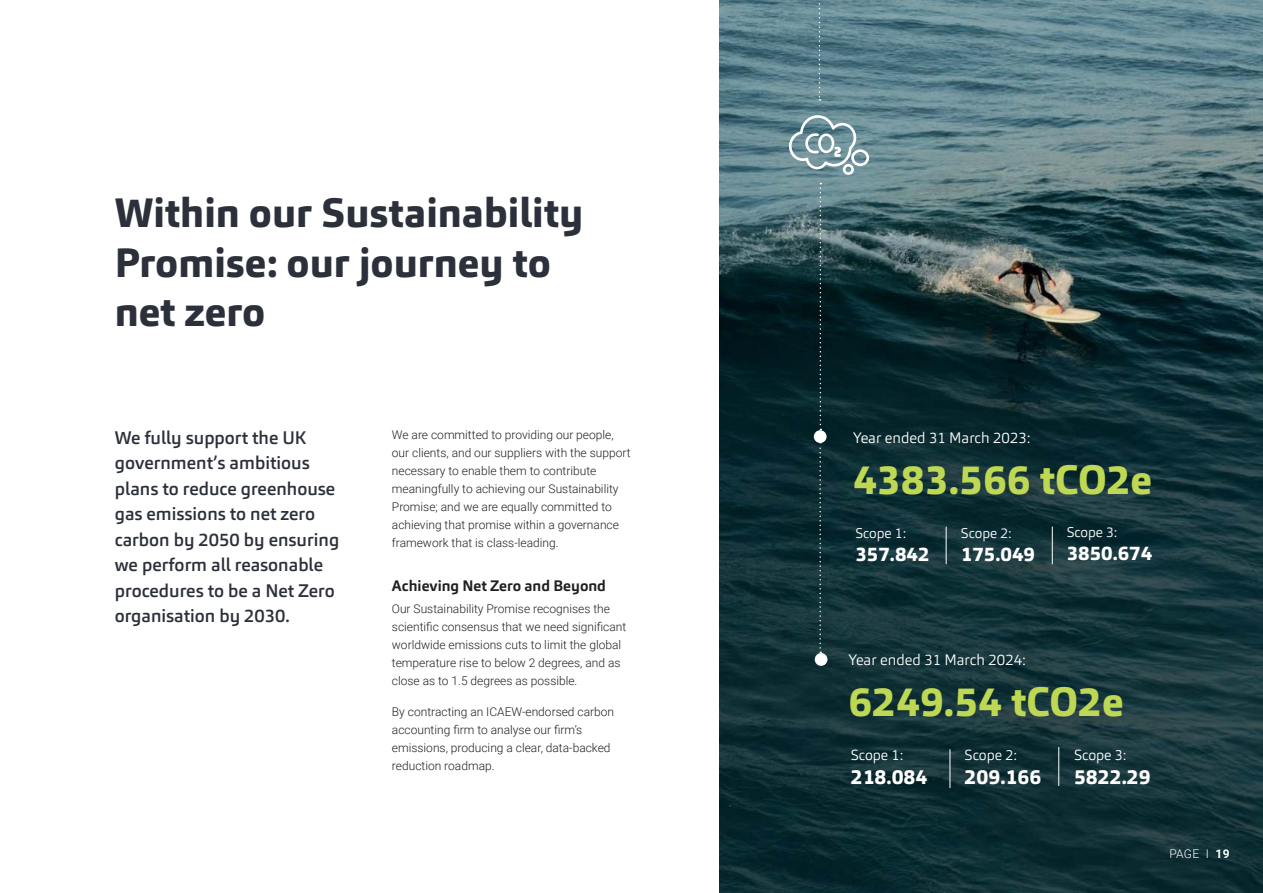
<style>
.page{position:relative;width:1263px;height:893px;background:#fff}
.page>*{position:absolute;margin:0;border:0;box-sizing:border-box;transform-origin:0 0}
.t1{font:800 40.5px/49.5px "Carnac";color:#2b303a}
.t2{font:800 40.5px "Carnac";color:#bfd854}
.t3{font:800 20.25px "Carnac";color:#fff}
.t4{font:800 19.5px "Carnac";color:#fff}
.t5{font:500 18px/25.5px "Carnac";color:#2b303a}
.t6{font:300 15px "Carnac";color:#fff}
.t7{font:700 15px "Carnac";color:#221f1f}
.t8{font:300 14.4px "Carnac";color:#fff}
.t9{font:300 13.95px "Carnac";color:#fff}
.t10{font:300 12px/18px "Roboto";color:#221f1f}
.t11{font:300 12px "Roboto";color:#fff}
.s1{font-weight:700}
</style>
<div class="page">
<img style="left:720px;top:0;width:543px;height:893px">
<svg style="left:820px;top:183px;width:1px;height:247px"></svg>
<div style="left:814px;top:430px;width:12px;height:13px;background:#fff;border-radius:50%"></div>
<hr style="left:946px;top:527px;width:1px;height:37px;background:#fff">
<hr style="left:1052px;top:527px;width:1px;height:37px;background:#fff">
<svg style="left:819px;top:443px;width:2px;height:210px"></svg>
<div style="left:815px;top:653px;width:12px;height:13px;background:#fff;border-radius:50%"></div>
<hr style="left:949px;top:749px;width:1px;height:39px;background:#fff">
<hr style="left:1058px;top:747px;width:1px;height:39px;background:#fff">
<svg style="left:789px;top:115px;width:80px;height:60px;background:#87a3aa"></svg>
<svg style="left:819px;top:0;width:1px;height:101px"></svg>
<h1 class="t1" style="left:115px;top:191px;width:470px">Within our Sustainability<br>Promise: our journey to net zero</h1>
<h3 class="t5" style="left:115px;top:426px;width:226px">We fully support the UK government’s ambitious plans to reduce greenhouse gas emissions to net zero carbon by 2050 by ensuring we perform all reasonable procedures to be a Net Zero organisation by 2030.</h3>
<p class="t10" style="left:392px;top:425px;width:240px">We are committed to providing our people, our clients, and our suppliers with the support necessary to enable them to contribute meaningfully to achieving our Sustainability Promise; and we are equally committed to achieving that promise within a governance framework that is class-leading.</p>
<p class="t7" style="left:392px;top:579px;width:216px">Achieving Net Zero and Beyond</p>
<p class="t10" style="left:392px;top:599px;width:236px">Our Sustainability Promise recognises the scientific consensus that we need significant worldwide emissions cuts to limit the global temperature rise to below 2 degrees, and as close as to 1.5 degrees as possible.</p>
<p class="t10" style="left:392px;top:702px;width:224px">By contracting an ICAEW-endorsed carbon accounting firm to analyse our firm’s emissions, producing a clear, data-backed reduction roadmap.</p>
<p class="t6" style="left:853px;top:432px;width:179px">Year ended 31 March 2023:</p>
<h1 class="t2" style="left:853px;top:463px;width:301px">4383.566 tCO2e</h1>
<p class="t9" style="left:961px;top:527px;width:52px">Scope 2:</p>
<h3 class="t4" style="left:961px;top:546px;width:76px">175.049</h3>
<p class="t9" style="left:1067px;top:526px;width:52px">Scope 3:</p>
<h3 class="t4" style="left:1067px;top:545px;width:87px">3850.674</h3>
<p class="t9" style="left:855px;top:527px;width:52px">Scope 1:</p>
<h3 class="t4" style="left:855px;top:546px;width:76px">357.842</h3>
<p class="t6" style="left:848px;top:653px;width:179px">Year ended 31 March 2024:</p>
<h1 class="t2" style="left:848px;top:684px;width:277px">6249.54 tCO2e</h1>
<p class="t8" style="left:964px;top:749px;width:54px">Scope 2:</p>
<h2 class="t3" style="left:964px;top:768px;width:78px">209.166</h2>
<p class="t8" style="left:851px;top:749px;width:54px">Scope 1:</p>
<h2 class="t3" style="left:851px;top:768px;width:78px">218.084</h2>
<p class="t8" style="left:1074px;top:749px;width:54px">Scope 3:</p>
<h2 class="t3" style="left:1074px;top:768px;width:78px">5822.29</h2>
<p class="t11" style="left:1169px;top:848px;width:62px">PAGE I <span class="s1">19</span></p>
</div>
